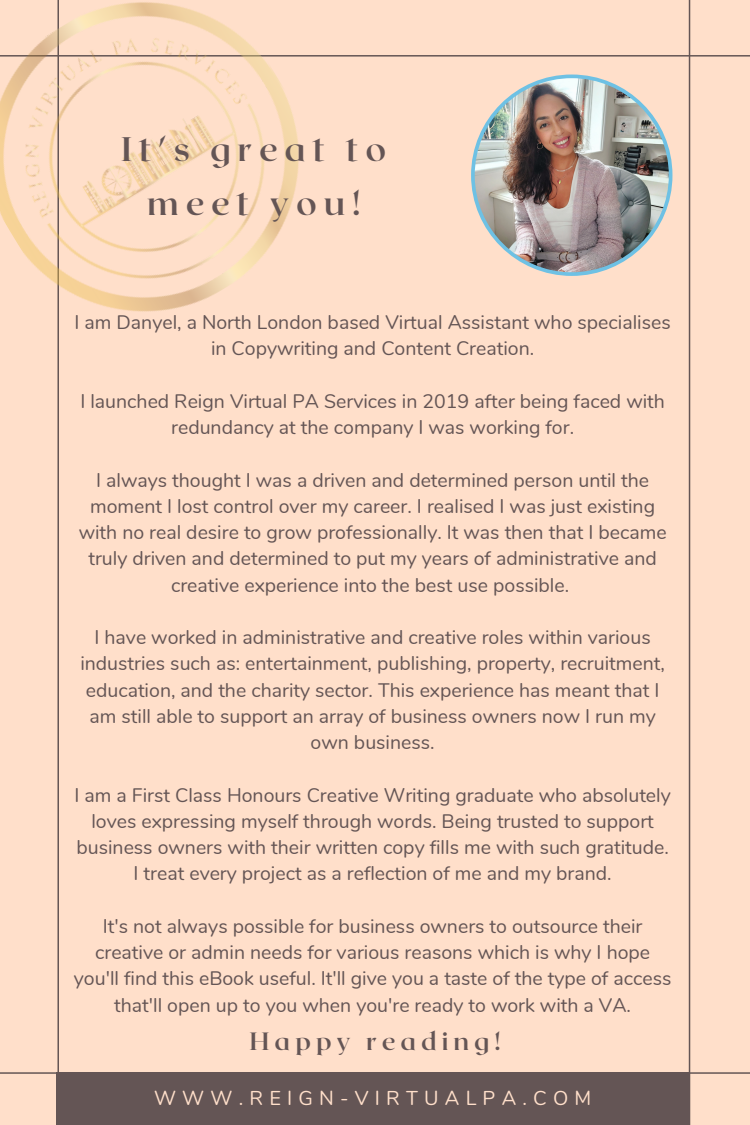
<style>
.page{position:relative;width:750px;height:1125px;background:#ffdfca}
.page>*{position:absolute;margin:0;border:0;box-sizing:border-box;transform-origin:0 0}
.t1{font:700 34px/54px "Roxborough CF";letter-spacing:.2em;color:#645555;text-align:center}
.t2{font:700 25px "Roxborough CF";letter-spacing:.2em;color:#645555}
.t3{font:20px "Nunito";letter-spacing:.31em;color:#ffdfca}
.t4{font:19.5px/26.2px "Nunito";color:#645555;text-align:center}
</style>
<div class="page">
<hr style="left:57px;top:0;width:2px;height:1125px;background:#645555">
<hr style="left:689px;top:0;width:1px;height:1125px;background:#645555">
<hr style="left:0;top:55px;width:750px;height:2px;background:#645555">
<div style="left:57px;top:1072px;width:632px;height:53px;background:#645555"></div>
<img style="left:0;top:0;width:357px;height:368px">
<hr style="left:0;top:1072px;width:750px;height:2px;background:#645555">
<img style="left:471px;top:75px;width:201px;height:201px">
<p class="t1" style="left:121px;top:120px;width:267px">It's great to meet you!</p>
<p class="t4" style="left:75px;top:310px;width:598px">I am Danyel, a North London based Virtual Assistant who specialises in Copywriting and Content Creation.</p>
<p class="t4" style="left:80px;top:388px;width:586px">I launched Reign Virtual PA Services in 2019 after being faced with redundancy at the company I was working for.</p>
<p class="t4" style="left:79px;top:467px;width:590px">I always thought I was a driven and determined person until the moment I lost control over my career. I realised I was just existing with no real desire to grow professionally. It was then that I became truly driven and determined to put my years of administrative and creative experience into the best use possible.</p>
<p class="t4" style="left:80px;top:625px;width:586px">I have worked in administrative and creative roles within various industries such as: entertainment, publishing, property, recruitment, education, and the charity sector. This experience has meant that I am still able to support an array of business owners now I run my own business.</p>
<p class="t4" style="left:75px;top:782px;width:598px">I am a First Class Honours Creative Writing graduate who absolutely loves expressing myself through words. Being trusted to support business owners with their written copy fills me with such gratitude.<br>I treat every project as a reflection of me and my brand.</p>
<p class="t4" style="left:74px;top:913px;width:599px">It's not always possible for business owners to outsource their creative or admin needs for various reasons which is why I hope you'll find this eBook useful. It'll give you a taste of the type of access that'll open up to you when you're ready to work with a VA.</p>
<p class="t2" style="left:250px;top:1025px;width:252px">Happy reading!</p>
<p class="t3" style="left:154px;top:1085px;width:439px">WWW.REIGN-VIRTUALPA.COM</p>
</div>
